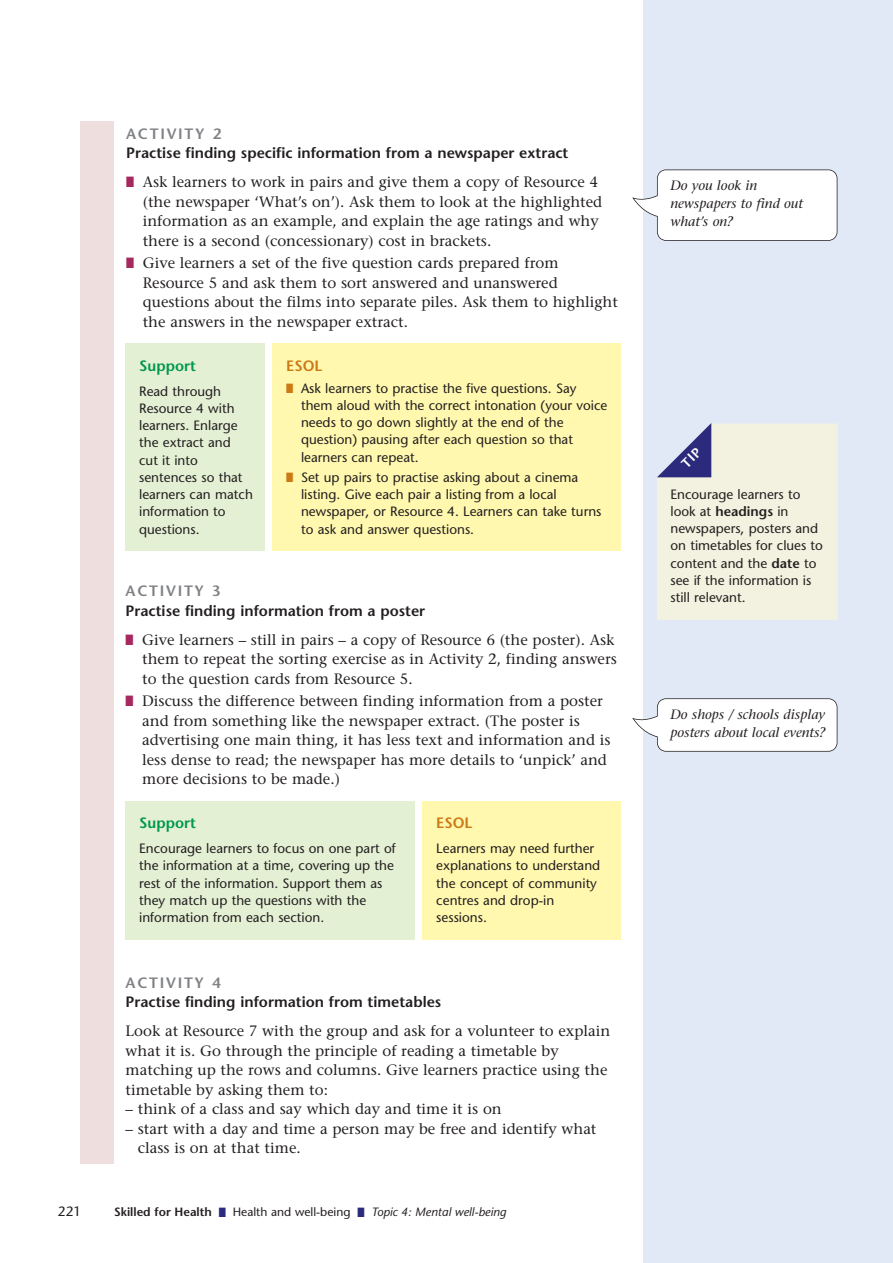
<style>
.page{position:relative;width:893px;height:1263px;background:#fff}
.page>*{position:absolute;margin:0;border:0;box-sizing:border-box;transform-origin:0 0}
.t1{font:15px/19.5px "Stone Serif";color:#231f20}
.t2{font:600 15px "Stone Sans";color:#231f20}
.t3{font:600 15px "Stone Sans";letter-spacing:.115em;color:#808285}
.t4{font:600 15px "Stone Sans";color:#00984a}
.t5{font:600 15px "Stone Sans";color:#cb7a16}
.t6{font:13.5px/17.2px "Stone Sans";color:#231f20}
.t7{font:italic 13.5px/18px "Stone Serif";color:#231f20}
.t8{font:italic 12px "Stone Sans";color:#231f20}
.s1{color:#a5285f}
.s2{color:#cb7a16}
.s3{font-weight:600;font-style:normal}
.s4{color:#2c2a7c}
.s5{font-style:normal}
.s6{font-weight:600}
</style>
<div class="page">
<div style="left:643px;top:0;width:249px;height:1263px;background:#e1e9f6"></div>
<div style="left:273px;top:344px;width:348px;height:207px;background:#fff8ae"></div>
<div style="left:126px;top:344px;width:139px;height:207px;background:#e4f0d4"></div>
<div style="left:81px;top:122px;width:33px;height:1042px;background:#efdede"></div>
<div style="left:423px;top:801px;width:198px;height:139px;background:#fff8ae"></div>
<div style="left:126px;top:801px;width:289px;height:139px;background:#e4f0d4"></div>
<svg style="left:632px;top:170px;width:205px;height:71px;background:#f8f9fa"></svg>
<svg style="left:632px;top:698px;width:205px;height:54px;background:#f6f6f7"></svg>
<svg style="left:657px;top:423px;width:180px;height:197px;background:#e9e8db"></svg>
<p class="t3" style="left:126px;top:127px;width:97px">ACTIVITY 2</p>
<p class="t2" style="left:126px;top:147px;width:443px">Practise finding specific information from a newspaper extract</p>
<p class="t1" style="left:143px;top:174px;width:461px;text-indent:-16px"><span class="s1">■</span> Ask learners to work in pairs and give them a copy of Resource 4 (the newspaper ‘What’s on’). Ask them to look at the highlighted information as an example, and explain the age ratings and why there is a second (concessionary) cost in brackets.</p>
<p class="t1" style="left:143px;top:255px;width:476px;text-indent:-16px"><span class="s1">■</span> Give learners a set of the five question cards prepared from Resource 5 and ask them to sort answered and unanswered questions about the films into separate piles. Ask them to highlight the answers in the newspaper extract.</p>
<p class="t5" style="left:286px;top:359px;width:38px">ESOL</p>
<p class="t6" style="left:301px;top:381px;width:308px;text-indent:-15px"><span class="s2">■</span> Ask learners to practise the five questions. Say them aloud with the correct intonation (your voice needs to go down slightly at the end of the question) pausing after each question so that learners can repeat.</p>
<p class="t6" style="left:301px;top:470px;width:302px;text-indent:-15px"><span class="s2">■</span> Set up pairs to practise asking about a cinema listing. Give each pair a listing from a local newspaper, or Resource 4. Learners can take turns to ask and answer questions.</p>
<p class="t4" style="left:139px;top:359px;width:58px">Support</p>
<p class="t6" style="left:139px;top:384px;width:115px">Read through<br>Resource 4 with learners. Enlarge the extract and cut it into sentences so that learners can match information to questions.</p>
<p class="t3" style="left:126px;top:585px;width:97px">ACTIVITY 3</p>
<p class="t2" style="left:126px;top:604px;width:301px">Practise finding information from a poster</p>
<p class="t1" style="left:142px;top:631px;width:476px;text-indent:-16px"><span class="s1">■</span> Give learners – still in pairs – a copy of Resource 6 (the poster). Ask them to repeat the sorting exercise as in Activity 2, finding answers to the question cards from Resource 5.</p>
<p class="t1" style="left:142px;top:693px;width:470px;text-indent:-16px"><span class="s1">■</span> Discuss the difference between finding information from a poster and from something like the newspaper extract. (The poster is advertising one main thing, it has less text and information and is less dense to read; the newspaper has more details to ‘unpick’ and more decisions to be made.)</p>
<p class="t5" style="left:436px;top:817px;width:38px">ESOL</p>
<p class="t6" style="left:436px;top:841px;width:165px">Learners may need further explanations to understand the concept of community centres and drop-in sessions.</p>
<p class="t4" style="left:139px;top:817px;width:58px">Support</p>
<p class="t6" style="left:139px;top:841px;width:258px">Encourage learners to focus on one part of the information at a time, covering up the rest of the information. Support them as they match up the questions with the information from each section.</p>
<p class="t3" style="left:126px;top:976px;width:97px">ACTIVITY 4</p>
<p class="t2" style="left:126px;top:996px;width:317px">Practise finding information from timetables</p>
<p class="t1" style="left:126px;top:1023px;width:486px">Look at Resource 7 with the group and ask for a volunteer to explain what it is. Go through the principle of reading a timetable by matching up the rows and columns. Give learners practice using the timetable by asking them to:</p>
<p class="t1" style="left:126px;top:1101px;width:377px">– think of a class and say which day and time it is on</p>
<p class="t1" style="left:138px;top:1120px;width:460px;text-indent:-12px">– start with a day and time a person may be free and identify what class is on at that time.</p>
<p class="t6" style="left:58px;top:1204px;width:25px">221</p>
<p class="t8" style="left:114px;top:1207px;width:393px"><span class="s3">Skilled for Health</span> <span class="s4">■</span> <span class="s5">Health and well-being</span> <span class="s4">■</span> Topic 4: Mental well-being</p>
<p class="t7" style="left:670px;top:178px;width:134px">Do you look in newspapers to find out what’s on?</p>
<p class="t6" style="left:670px;top:487px;width:154px">Encourage learners to look at <span class="s6">headings</span> in newspapers, posters and on timetables for clues to content and the <span class="s6">date</span> to see if the information is still relevant.</p>
<p class="t7" style="left:670px;top:707px;width:157px">Do shops / schools display posters about local events?</p>
</div>
